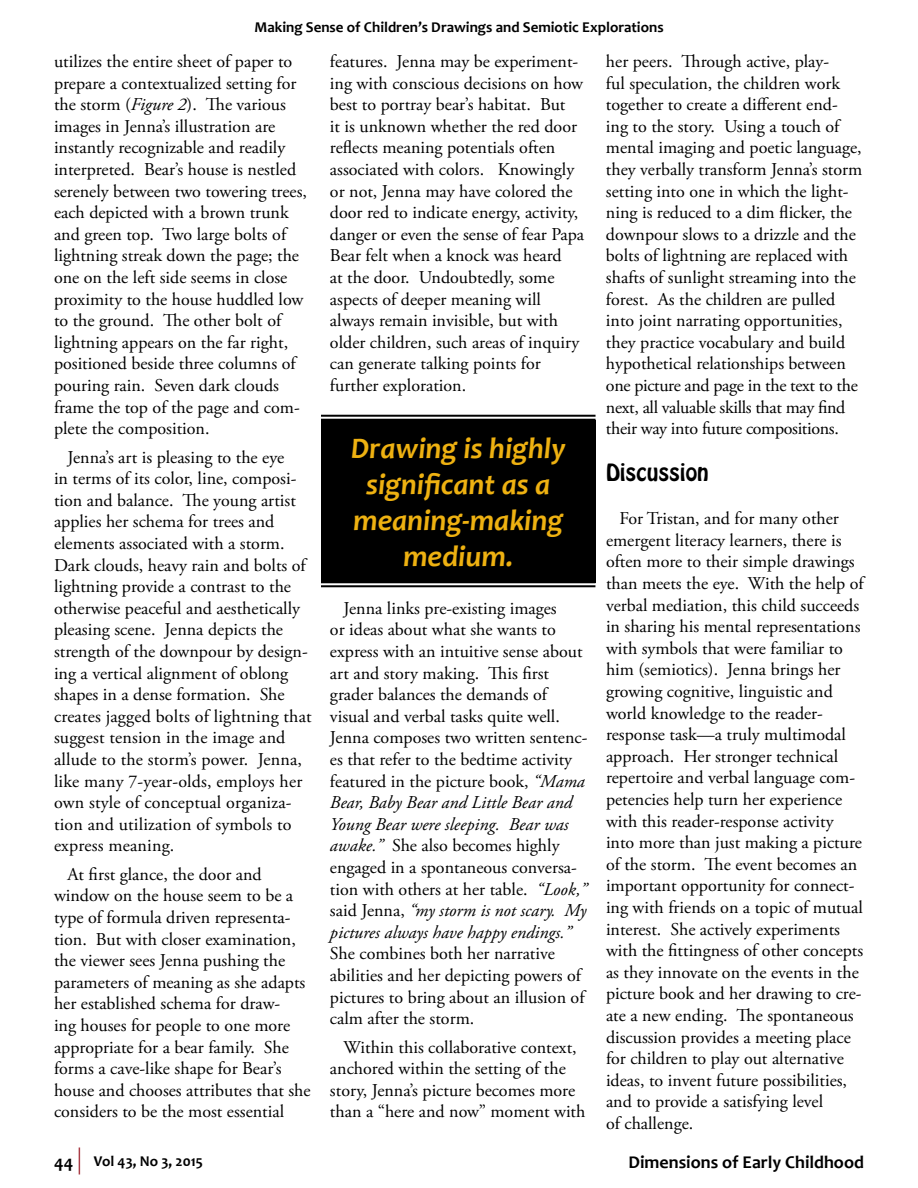
<style>
.page{position:relative;width:918px;height:1188px;background:#fff}
.page>*{position:absolute;margin:0;border:0;box-sizing:border-box;transform-origin:0 0}
.t1{font:italic 700 30px/36px "Candara";color:#eeb111;text-align:center}
.t2{font:21px "Hobo Std";color:#000}
.t3{font:18px/21.6px "Adobe Garamond Pro";color:#000}
.t4{font:700 18px "Candara";color:#000}
.t5{font:700 15px "Candara";color:#000}
.s1{font-style:italic}
.s2{font-size:18px}
</style>
<div class="page">
<svg style="left:79px;top:1148px;width:1px;height:26px"></svg>
<div style="left:321px;top:420px;width:275px;height:163px;background:#000"></div>
<hr style="left:321px;top:415px;width:275px;height:2px;background:#000">
<hr style="left:321px;top:419px;width:275px;height:2px;background:#000">
<hr style="left:321px;top:585px;width:274px;height:2px;background:#000">
<p class="t5" style="left:254px;top:18px;width:411px">Making Sense of Children’s Drawings and Semiotic Explorations</p>
<p class="t3" style="left:54px;top:51px;width:254px">utilizes the entire sheet of paper to prepare a contextualized setting for the storm (<span class="s1">Figure 2</span>). The various images in Jenna’s illustration are instantly recognizable and readily interpreted. Bear’s house is nestled serenely between two towering trees, each depicted with a brown trunk and green top. Two large bolts of lightning streak down the page; the one on the left side seems in close proximity to the house huddled low to the ground. The other bolt of lightning appears on the far right, positioned beside three columns of pouring rain. Seven dark clouds frame the top of the page and com&shy;plete the composition.</p>
<p class="t3" style="left:54px;top:447px;width:259px;text-indent:14px">Jenna’s art is pleasing to the eye<br>in terms of its color, line, composi&shy;tion and balance. The young artist applies her schema for trees and elements associated with a storm.<br>Dark clouds, heavy rain and bolts of lightning provide a contrast to the otherwise peaceful and aesthetically pleasing scene. Jenna depicts the strength of the downpour by design&shy;ing a vertical alignment of oblong shapes in a dense formation. She creates jagged bolts of lightning that suggest tension in the image and allude to the storm’s power. Jenna, like many 7-year-olds, employs her own style of conceptual organiza&shy;tion and utilization of symbols to express meaning.</p>
<p class="t3" style="left:54px;top:864px;width:258px;text-indent:14px">At first glance, the door and window on the house seem to be a type of formula driven representa&shy;tion. But with closer examination, the viewer sees Jenna pushing the parameters of meaning as she adapts her established schema for draw-<br>ing houses for people to one more appropriate for a bear family. She forms a cave-like shape for Bear’s house and chooses attributes that she considers to be the most essential</p>
<p class="t3" style="left:330px;top:51px;width:256px">features. Jenna may be experiment&shy;ing with conscious decisions on how best to portray bear’s habitat. But<br>it is unknown whether the red door reflects meaning potentials often associated with colors. Knowingly or not, Jenna may have colored the door red to indicate energy, activity, danger or even the sense of fear Papa Bear felt when a knock was heard<br>at the door. Undoubtedly, some aspects of deeper meaning will always remain invisible, but with older children, such areas of inquiry can generate talking points for further exploration.</p>
<h1 class="t1" style="left:351px;top:430px;width:216px">Drawing is highly significant as a meaning-making medium.</h1>
<p class="t3" style="left:330px;top:598px;width:259px;text-indent:14px">Jenna links pre-existing images<br>or ideas about what she wants to express with an intuitive sense about art and story making. This first grader balances the demands of visual and verbal tasks quite well.<br>Jenna composes two written sentenc&shy;es that refer to the bedtime activity featured in the picture book, <span class="s1">“Mama Bear, Baby Bear and Little Bear and Young Bear were sleeping. Bear was awake.”</span> She also becomes highly engaged in a spontaneous conversa&shy;tion with others at her table. <span class="s1">“Look,” </span>said Jenna, <span class="s1">“my storm is not scary. My pictures always have happy endings.”</span></p>
<p class="t3" style="left:330px;top:944px;width:256px">She combines both her narrative abilities and her depicting powers of pictures to bring about an illusion of calm after the storm.</p>
<p class="t3" style="left:330px;top:1037px;width:257px;text-indent:14px">Within this collaborative context, anchored within the setting of the story, Jenna’s picture becomes more than a “here and now” moment with</p>
<p class="t3" style="left:606px;top:51px;width:258px">her peers. Through active, play-<br>ful speculation, the children work together to create a different end&shy;ing to the story. Using a touch of mental imaging and poetic language, they verbally transform Jenna’s storm setting into one in which the light&shy;ning is reduced to a dim flicker, the downpour slows to a drizzle and the bolts of lightning are replaced with shafts of sunlight streaming into the forest. As the children are pulled into joint narrating opportunities, they practice vocabulary and build hypothetical relationships between one picture and page in the text to the next, all valuable skills that may find their way into future compositions.</p>
<p class="t2" style="left:606px;top:458px;width:104px">Discussion</p>
<p class="t3" style="left:606px;top:508px;width:259px;text-indent:14px">For Tristan, and for many other emergent literacy learners, there is often more to their simple drawings than meets the eye. With the help of verbal mediation, this child succeeds in sharing his mental representations with symbols that were familiar to him (semiotics). Jenna brings her growing cognitive, linguistic and world knowledge to the reader&shy;response task—a truly multimodal approach. Her stronger technical repertoire and verbal language com&shy;petencies help turn her experience with this reader-response activity into more than just making a picture of the storm. The event becomes an important opportunity for connect&shy;ing with friends on a topic of mutual interest. She actively experiments with the fittingness of other concepts as they innovate on the events in the picture book and her drawing to cre&shy;ate a new ending. The spontaneous discussion provides a meeting place for children to play out alternative ideas, to invent future possibilities, and to provide a satisfying level<br>of challenge.</p>
<p class="t5" style="left:54px;top:1152px;width:150px"><span class="s2">44</span> Vol 43, No 3, 2015</p>
<p class="t4" style="left:629px;top:1150px;width:237px">Dimensions of Early Childhood</p>
</div>
